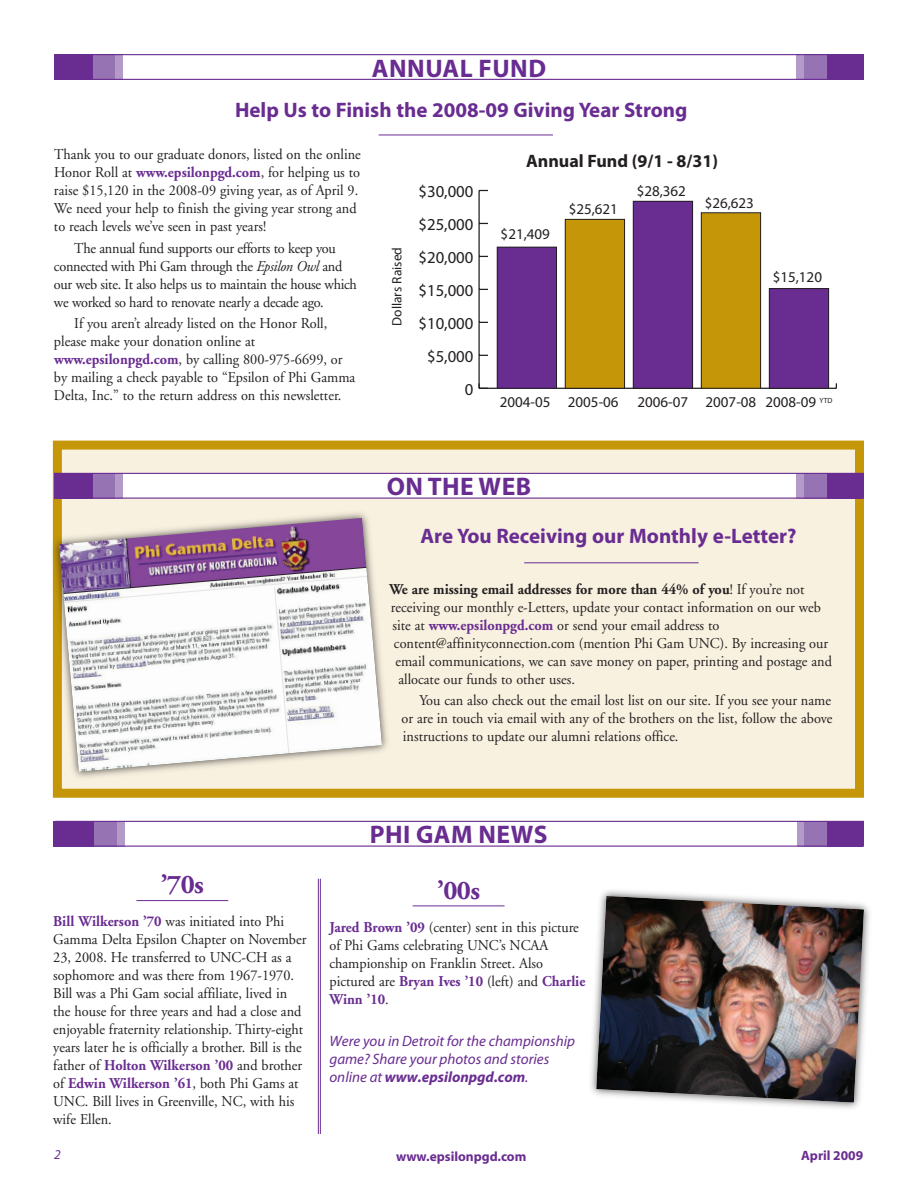
<style>
.page{position:relative;width:918px;height:1188px;background:#fff}
.page>*{position:absolute;margin:0;border:0;box-sizing:border-box;transform-origin:0 0}
.t1{font:700 27px "Adobe Garamond";letter-spacing:-.02em;color:#692c91}
.t2{font:700 25.5px "Myriad Pro";letter-spacing:.02em;color:#692c91}
.t3{font:700 21px "Myriad Pro";color:#692c91}
.t4{font:700 18px "Myriad Pro";color:#231f20}
.t5{font:16.8px "Myriad Pro";color:#231f20}
.t6{font:15px/18px "Adobe Garamond";color:#231f20;scale:.95 1}
.t7{font:15px/18px "Adobe Garamond";letter-spacing:-.02em;color:#231f20;scale:.95 1}
.t8{font:italic 15px/18px "Myriad Pro";color:#692c91}
.t9{font:15px "Myriad Pro";color:#231f20}
.t10{font:700 15px "Adobe Garamond";color:#231f20;scale:.95 1}
.t11{font:700 13.5px "Myriad";color:#692c91}
.t12{font:13.5px "Myriad Pro";color:#231f20}
.t13{font:italic 13.5px "Myriad";color:#692c91}
.s1{font-weight:700;color:#692c91}
.s2{font-style:italic}
.s3{font-weight:400}
.s4{font-weight:700}
</style>
<div class="page">
<div style="left:57px;top:445px;width:803px;height:348px;background:#f8f1e0"></div>
<div style="left:53px;top:441px;width:811px;height:357px;border:9px solid #c49608"></div>
<hr style="left:524px;top:562px;width:175px;height:1px;background:#692c91">
<hr style="left:136px;top:900px;width:92px;height:1px;background:#692c91">
<hr style="left:413px;top:906px;width:92px;height:1px;background:#692c91">
<div style="left:89px;top:821px;width:36px;height:26px;background:#b39ac9"></div>
<div style="left:81px;top:821px;width:36px;height:26px;background:#9674b3"></div>
<div style="left:53px;top:821px;width:41px;height:26px;background:#692c91"></div>
<div style="left:797px;top:821px;width:36px;height:26px;background:#b39ac9"></div>
<div style="left:804px;top:821px;width:36px;height:26px;background:#9674b3"></div>
<div style="left:827px;top:821px;width:36px;height:26px;background:#692c91"></div>
<div style="left:56px;top:821px;width:808px;height:26px;border:1px solid #692c91"></div>
<hr style="left:320px;top:879px;width:1px;height:255px;background:#692c91">
<hr style="left:318px;top:879px;width:1px;height:255px;background:#692c91">
<hr style="left:379px;top:135px;width:174px;height:1px;background:#692c91">
<div style="left:87px;top:54px;width:36px;height:26px;background:#b39ac9"></div>
<div style="left:79px;top:54px;width:36px;height:26px;background:#9674b3"></div>
<div style="left:54px;top:54px;width:38px;height:26px;background:#692c91"></div>
<div style="left:796px;top:54px;width:36px;height:26px;background:#b39ac9"></div>
<div style="left:804px;top:54px;width:36px;height:26px;background:#9674b3"></div>
<div style="left:827px;top:54px;width:36px;height:26px;background:#692c91"></div>
<div style="left:54px;top:54px;width:810px;height:26px;border:1px solid #692c91"></div>
<div style="left:64px;top:473px;width:796px;height:25px;background:#fff"></div>
<div style="left:87px;top:473px;width:36px;height:26px;background:#b39ac9"></div>
<div style="left:79px;top:473px;width:36px;height:26px;background:#9674b3"></div>
<div style="left:54px;top:473px;width:38px;height:26px;background:#692c91"></div>
<div style="left:796px;top:473px;width:36px;height:26px;background:#b39ac9"></div>
<div style="left:804px;top:473px;width:36px;height:26px;background:#9674b3"></div>
<div style="left:827px;top:473px;width:36px;height:26px;background:#692c91"></div>
<div style="left:54px;top:473px;width:810px;height:26px;border:1px solid #692c91"></div>
<div style="left:586px;top:887px;width:287px;height:225px;background:#231f20;opacity:.75"></div>
<img style="left:596px;top:896px;width:268px;height:207px">
<div style="left:50px;top:509px;width:342px;height:272px;background:#231f20;opacity:.75"></div>
<img style="left:59px;top:518px;width:323px;height:254px">
<hr style="left:479px;top:388px;width:357px;height:1px;background:#231f20">
<hr style="left:478px;top:190px;width:2px;height:198px;background:#231f20">
<svg style="left:478px;top:383px;width:10px;height:6px"></svg>
<div style="left:769px;top:289px;width:60px;height:99px;background:#692c91"></div>
<div style="left:769px;top:288px;width:60px;height:101px;border:1px solid #231f20"></div>
<div style="left:701px;top:213px;width:60px;height:175px;background:#c49608"></div>
<div style="left:701px;top:212px;width:60px;height:177px;border:1px solid #231f20"></div>
<div style="left:633px;top:201px;width:60px;height:187px;background:#692c91"></div>
<div style="left:633px;top:201px;width:60px;height:188px;border:1px solid #231f20"></div>
<div style="left:565px;top:219px;width:60px;height:169px;background:#c49608"></div>
<div style="left:565px;top:219px;width:60px;height:170px;border:1px solid #231f20"></div>
<div style="left:497px;top:247px;width:60px;height:141px;background:#692c91"></div>
<div style="left:497px;top:247px;width:60px;height:142px;border:1px solid #231f20"></div>
<h2 class="t2" style="left:372px;top:54px;width:176px">ANNUAL FUND</h2>
<h3 class="t3" style="left:235px;top:98px;width:454px">Help Us to Finish the 2008-09 Giving Year Strong</h3>
<p class="t6" style="left:54px;top:146px;width:325px">Thank you to our graduate donors, listed on the online Honor Roll at <span class="s1">www.epsilonpgd.com</span>, for helping us to raise $15,120 in the 2008-09 giving year, as of April 9.<br>We need your help to finish the giving year strong and to reach levels we’ve seen in past years!</p>
<p class="t7" style="left:54px;top:239px;width:320px;text-indent:20px">The annual fund supports our efforts to keep you connected with Phi Gam through the <span class="s2">Epsilon Owl</span> and our web site. It also helps us to maintain the house which we worked so hard to renovate nearly a decade ago.</p>
<p class="t6" style="left:54px;top:315px;width:319px;text-indent:20px">If you aren’t already listed on the Honor Roll, please make your donation online at <span class="s1">www.epsilonpgd.com</span>, by calling 800-975-6699, or by mailing a check payable to “Epsilon of Phi Gamma Delta, Inc.” to the return address on this newsletter.</p>
<p class="t12" style="left:389px;top:326px;width:80px;rotate:-90deg">Dollars Raised</p>
<p class="t5" style="left:418px;top:181px;width:57px">$30,000</p>
<p class="t5" style="left:418px;top:214px;width:57px">$25,000</p>
<p class="t5" style="left:418px;top:247px;width:57px">$20,000</p>
<p class="t5" style="left:418px;top:280px;width:57px">$15,000</p>
<p class="t5" style="left:418px;top:313px;width:57px">$10,000</p>
<p class="t5" style="left:427px;top:346px;width:48px">$5,000</p>
<p class="t5" style="left:465px;top:379px;width:10px">0</p>
<p class="t4" style="left:526px;top:149px;width:194px">Annual Fund (9/1 - 8/31)</p>
<p class="t9" style="left:501px;top:225px;width:51px">$21,409</p>
<p class="t9" style="left:569px;top:199px;width:51px">$25,621</p>
<p class="t9" style="left:637px;top:181px;width:51px">$28,362</p>
<p class="t9" style="left:705px;top:193px;width:51px">$26,623</p>
<p class="t9" style="left:773px;top:268px;width:51px">$15,120</p>
<p class="t9" style="left:500px;top:393px;width:52px">2004-05</p>
<p class="t9" style="left:568px;top:393px;width:52px">2005-06</p>
<p class="t9" style="left:638px;top:393px;width:52px">2006-07</p>
<p class="t9" style="left:706px;top:393px;width:52px">2007-08</p>
<p class="t9" style="left:765px;top:393px;width:68px">2008-09 <sup>YTD</sup></p>
<h2 class="t2" style="left:387px;top:472px;width:146px">ON THE WEB</h2>
<h3 class="t3" style="left:421px;top:525px;width:377px">Are You Receiving our Monthly e-Letter?</h3>
<p class="t10" style="left:389px;top:581px;width:438px">We are missing email addresses for more than 44% of you<span class="s3">! If you’re not</span></p>
<p class="t6" style="left:391px;top:598px;width:454px">receiving our monthly e-Letters, update your contact information on our web</p>
<p class="t6" style="left:392px;top:616px;width:346px">site at <span class="s1">www.epsilonpgd.com</span> or send your email address to</p>
<p class="t6" style="left:394px;top:634px;width:459px">content@affinityconnection.com (mention Phi Gam UNC). By increasing our</p>
<p class="t6" style="left:395px;top:652px;width:461px">email communications, we can save money on paper, printing and postage and</p>
<p class="t6" style="left:398px;top:670px;width:187px">allocate our funds to other uses.</p>
<p class="t6" style="left:401px;top:691px;width:455px;text-align:justify;text-indent:18px">You can also check out the email lost list on our site. If you see your name or are in touch via email with any of the brothers on the list, follow the above instructions to update our alumni relations office.</p>
<h1 class="t1" style="left:161px;top:870px;width:44px">’70s</h1>
<p class="t6" style="left:53px;top:913px;width:268px"><span class="s1">Bill Wilkerson ’70</span> was initiated into Phi Gamma Delta Epsilon Chapter on November 23, 2008. He transferred to UNC-CH as a sophomore and was there from 1967-1970.<br>Bill was a Phi Gam social affiliate, lived in the house for three years and had a close and enjoyable fraternity relationship. Thirty-eight years later he is officially a brother. Bill is the father of <span class="s1">Holton Wilkerson ’00</span> and brother of <span class="s1">Edwin Wilkerson ’61</span>, both Phi Gams at UNC. Bill lives in Greenville, NC, with his wife Ellen.</p>
<h2 class="t2" style="left:370px;top:820px;width:179px">PHI GAM NEWS</h2>
<h1 class="t1" style="left:437px;top:875px;width:44px">’00s</h1>
<p class="t6" style="left:329px;top:918px;width:271px"><span class="s1">Jared Brown ’09</span> (center) sent in this picture of Phi Gams celebrating UNC’s NCAA championship on Franklin Street. Also pictured are <span class="s1">Bryan Ives ’10</span> (left) and <span class="s1">Charlie Winn ’10</span>.</p>
<p class="t8" style="left:330px;top:1033px;width:247px">Were you in Detroit for the championship game? Share your photos and stories online at <span class="s4">www.epsilonpgd.com</span>.</p>
<p class="t13" style="left:54px;top:1148px;width:8px">2</p>
<p class="t11" style="left:396px;top:1149px;width:132px">www.epsilonpgd.com</p>
<p class="t11" style="left:801px;top:1149px;width:64px">April 2009</p>
</div>
